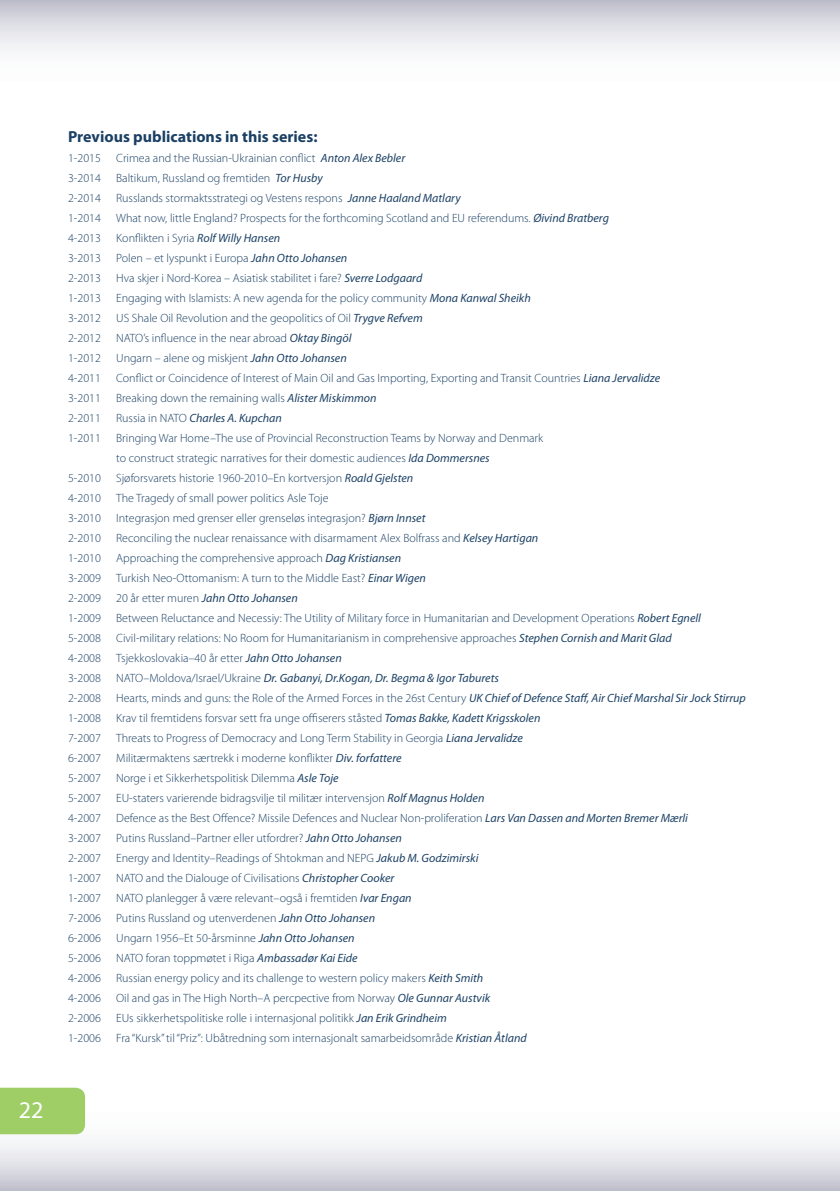
<style>
.page{position:relative;width:840px;height:1191px;background:#fff}
.page>*{position:absolute;margin:0;border:0;box-sizing:border-box;transform-origin:0 0}
.t1{font:24px "Myriad Pro";color:#fff}
.Endnotetittel{font:700 16px "Myriad Pro";color:#1b4064}
.Previous_pub{font:300 12px "Myriad Pro";color:#1b4064}
.Previous_pub-2{font:italic 12px "Myriad Pro";color:#1b4064}
.s1{font-weight:400;font-style:italic}
.s2{font-weight:300;font-style:normal}
</style>
<div class="page">
<svg style="left:0;top:1112px;width:839px;height:79px"></svg>
<svg style="left:0;top:0;width:839px;height:50px"></svg>
<div style="left:0;top:1087px;width:85px;height:47px;background:#9fce66"></div>
<h1 class="t1" style="left:19px;top:1094px;width:26px">22</h1>
<p class="Endnotetittel" style="left:68px;top:126px;width:251px">Previous publications in this series:</p>
<p class="Previous_pub" style="left:68px;top:151px;width:34px">1-2015</p>
<p class="Previous_pub" style="left:116px;top:151px;width:290px">Crimea and the Russian-Ukrainian conflict <span class="s1">Anton Alex Bebler</span></p>
<p class="Previous_pub" style="left:68px;top:171px;width:34px">3-2014</p>
<p class="Previous_pub" style="left:116px;top:171px;width:208px">Baltikum, Russland og fremtiden <span class="s1">Tor Husby</span></p>
<p class="Previous_pub" style="left:68px;top:191px;width:34px">2-2014</p>
<p class="Previous_pub" style="left:116px;top:191px;width:346px">Russlands stormaktsstrategi og Vestens respons <span class="s1">Janne Haaland Matlary</span></p>
<p class="Previous_pub" style="left:68px;top:211px;width:34px">1-2014</p>
<p class="Previous_pub" style="left:116px;top:211px;width:494px">What now, little England? Prospects for the forthcoming Scotland and EU referendums. <span class="s1">Øivind Bratberg</span></p>
<p class="Previous_pub" style="left:68px;top:231px;width:34px">4-2013</p>
<p class="Previous_pub" style="left:116px;top:231px;width:165px">Konflikten i Syria <span class="s1">Rolf Willy Hansen</span></p>
<p class="Previous_pub" style="left:68px;top:251px;width:34px">3-2013</p>
<p class="Previous_pub" style="left:116px;top:251px;width:232px">Polen – et lyspunkt i Europa <span class="s1">Jahn Otto Johansen</span></p>
<p class="Previous_pub" style="left:68px;top:271px;width:34px">2-2013</p>
<p class="Previous_pub" style="left:116px;top:271px;width:307px">Hva skjer i Nord-Korea – Asiatisk stabilitet i fare? <span class="s1">Sverre Lodgaard</span></p>
<p class="Previous_pub" style="left:68px;top:291px;width:34px">1-2013</p>
<p class="Previous_pub" style="left:116px;top:291px;width:416px">Engaging with Islamists: A new agenda for the policy community <span class="s1">Mona Kanwal Sheikh</span></p>
<p class="Previous_pub" style="left:68px;top:311px;width:34px">3-2012</p>
<p class="Previous_pub" style="left:116px;top:311px;width:308px">US Shale Oil Revolution and the geopolitics of Oil <span class="s1">Trygve Refvem</span></p>
<p class="Previous_pub" style="left:68px;top:331px;width:34px">2-2012</p>
<p class="Previous_pub" style="left:116px;top:331px;width:237px">NATO’s influence in the near abroad <span class="s1">Oktay Bingöl</span></p>
<p class="Previous_pub" style="left:68px;top:351px;width:34px">1-2012</p>
<p class="Previous_pub" style="left:116px;top:351px;width:232px">Ungarn – alene og miskjent <span class="s1">Jahn Otto Johansen</span></p>
<p class="Previous_pub" style="left:68px;top:371px;width:34px">4-2011</p>
<p class="Previous_pub" style="left:116px;top:371px;width:545px">Conflict or Coincidence of Interest of Main Oil and Gas Importing, Exporting and Transit Countries <span class="s1">Liana Jervalidze</span></p>
<p class="Previous_pub" style="left:68px;top:391px;width:34px">3-2011</p>
<p class="Previous_pub" style="left:116px;top:391px;width:262px">Breaking down the remaining walls <span class="s1">Alister Miskimmon</span></p>
<p class="Previous_pub" style="left:68px;top:411px;width:34px">2-2011</p>
<p class="Previous_pub-2" style="left:116px;top:410px;width:167px"><span class="s2">Russia in NATO</span> Charles A. Kupchan</p>
<p class="Previous_pub" style="left:68px;top:431px;width:34px">1-2011</p>
<p class="Previous_pub" style="left:116px;top:431px;width:428px">Bringing War Home–The use of Provincial Reconstruction Teams by Norway and Denmark</p>
<p class="Previous_pub" style="left:116px;top:451px;width:375px">to construct strategic narratives for their domestic audiences <span class="s1">Ida Dommersnes</span></p>
<p class="Previous_pub" style="left:68px;top:471px;width:34px">5-2010</p>
<p class="Previous_pub" style="left:116px;top:471px;width:298px">Sjøforsvarets historie 1960-2010–En kortversjon <span class="s1">Roald Gjelsten</span></p>
<p class="Previous_pub" style="left:68px;top:491px;width:34px">4-2010</p>
<p class="Previous_pub" style="left:116px;top:491px;width:214px">The Tragedy of small power politics Asle Toje</p>
<p class="Previous_pub" style="left:68px;top:511px;width:34px">3-2010</p>
<p class="Previous_pub" style="left:116px;top:511px;width:310px">Integrasjon med grenser eller grenseløs integrasjon? <span class="s1">Bjørn Innset</span></p>
<p class="Previous_pub" style="left:68px;top:531px;width:34px">2-2010</p>
<p class="Previous_pub" style="left:116px;top:531px;width:423px">Reconciling the nuclear renaissance with disarmament Alex Bolfrass and <span class="s1">Kelsey Hartigan</span></p>
<p class="Previous_pub" style="left:68px;top:551px;width:34px">1-2010</p>
<p class="Previous_pub" style="left:116px;top:551px;width:286px">Approaching the comprehensive approach <span class="s1">Dag Kristiansen</span></p>
<p class="Previous_pub" style="left:68px;top:571px;width:34px">3-2009</p>
<p class="Previous_pub" style="left:116px;top:571px;width:311px">Turkish Neo-Ottomanism: A turn to the Middle East? <span class="s1">Einar Wigen</span></p>
<p class="Previous_pub" style="left:68px;top:591px;width:34px">2-2009</p>
<p class="Previous_pub-2" style="left:116px;top:590px;width:183px"><span class="s2">20 år etter muren</span> Jahn Otto Johansen</p>
<p class="Previous_pub" style="left:68px;top:611px;width:34px">1-2009</p>
<p class="Previous_pub" style="left:116px;top:611px;width:586px">Between Reluctance and Necessiy: The Utility of Military force in Humanitarian and Development Operations <span class="s1">Robert Egnell</span></p>
<p class="Previous_pub" style="left:68px;top:631px;width:34px">5-2008</p>
<p class="Previous_pub" style="left:116px;top:631px;width:556px">Civil-military relations: No Room for Humanitarianism in comprehensive approaches <span class="s1">Stephen Cornish and Marit Glad</span></p>
<p class="Previous_pub" style="left:68px;top:651px;width:34px">4-2008</p>
<p class="Previous_pub" style="left:116px;top:651px;width:227px">Tsjekkoslovakia–40 år etter <span class="s1">Jahn Otto Johansen</span></p>
<p class="Previous_pub" style="left:68px;top:671px;width:34px">3-2008</p>
<p class="Previous_pub-2" style="left:116px;top:670px;width:384px"><span class="s2">NATO–Moldova/Israel/Ukraine</span> Dr. Gabanyi, Dr.Kogan, Dr. Begma &amp; Igor Taburets</p>
<p class="Previous_pub" style="left:68px;top:691px;width:34px">2-2008</p>
<p class="Previous_pub" style="left:116px;top:691px;width:630px">Hearts, minds and guns: the Role of the Armed Forces in the 26st Century <span class="s1">UK Chief of Defence Staff, Air Chief Marshal Sir Jock Stirrup</span></p>
<p class="Previous_pub" style="left:68px;top:711px;width:34px">1-2008</p>
<p class="Previous_pub" style="left:116px;top:711px;width:425px">Krav til fremtidens forsvar sett fra unge offiserers ståsted <span class="s1">Tomas Bakke, Kadett Krigsskolen</span></p>
<p class="Previous_pub" style="left:68px;top:731px;width:34px">7-2007</p>
<p class="Previous_pub" style="left:116px;top:731px;width:408px">Threats to Progress of Democracy and Long Term Stability in Georgia <span class="s1">Liana Jervalidze</span></p>
<p class="Previous_pub" style="left:68px;top:751px;width:34px">6-2007</p>
<p class="Previous_pub" style="left:116px;top:751px;width:287px">Militærmaktens særtrekk i moderne konflikter <span class="s1">Div. forfattere</span></p>
<p class="Previous_pub" style="left:68px;top:771px;width:34px">5-2007</p>
<p class="Previous_pub" style="left:116px;top:771px;width:224px">Norge i et Sikkerhetspolitisk Dilemma <span class="s1">Asle Toje</span></p>
<p class="Previous_pub" style="left:68px;top:791px;width:34px">5-2007</p>
<p class="Previous_pub" style="left:116px;top:791px;width:369px">EU-staters varierende bidragsvilje til militær intervensjon <span class="s1">Rolf Magnus Holden</span></p>
<p class="Previous_pub" style="left:68px;top:811px;width:34px">4-2007</p>
<p class="Previous_pub" style="left:116px;top:811px;width:573px">Defence as the Best Offence? Missile Defences and Nuclear Non-proliferation <span class="s1">Lars Van Dassen and Morten Bremer Mærli</span></p>
<p class="Previous_pub" style="left:68px;top:831px;width:34px">3-2007</p>
<p class="Previous_pub" style="left:116px;top:831px;width:287px">Putins Russland–Partner eller utfordrer? <span class="s1">Jahn Otto Johansen</span></p>
<p class="Previous_pub" style="left:68px;top:851px;width:34px">2-2007</p>
<p class="Previous_pub" style="left:116px;top:851px;width:364px">Energy and Identity–Readings of Shtokman and NEPG <span class="s1">Jakub M. Godzimirski</span></p>
<p class="Previous_pub" style="left:68px;top:871px;width:34px">1-2007</p>
<p class="Previous_pub" style="left:116px;top:871px;width:279px">NATO and the Dialouge of Civilisations <span class="s1">Christopher Cooker</span></p>
<p class="Previous_pub" style="left:68px;top:891px;width:34px">1-2007</p>
<p class="Previous_pub" style="left:116px;top:891px;width:297px">NATO planlegger å være relevant–også i fremtiden <span class="s1">Ivar Engan</span></p>
<p class="Previous_pub" style="left:68px;top:911px;width:34px">7-2006</p>
<p class="Previous_pub" style="left:116px;top:911px;width:260px">Putins Russland og utenverdenen <span class="s1">Jahn Otto Johansen</span></p>
<p class="Previous_pub" style="left:68px;top:931px;width:34px">6-2006</p>
<p class="Previous_pub" style="left:116px;top:931px;width:240px">Ungarn 1956–Et 50-årsminne <span class="s1">Jahn Otto Johansen</span></p>
<p class="Previous_pub" style="left:68px;top:951px;width:34px">5-2006</p>
<p class="Previous_pub" style="left:116px;top:951px;width:243px">NATO foran toppmøtet i Riga <span class="s1">Ambassadør Kai Eide</span></p>
<p class="Previous_pub" style="left:68px;top:971px;width:34px">4-2006</p>
<p class="Previous_pub" style="left:116px;top:971px;width:368px">Russian energy policy and its challenge to western policy makers <span class="s1">Keith Smith</span></p>
<p class="Previous_pub" style="left:68px;top:991px;width:34px">4-2006</p>
<p class="Previous_pub" style="left:116px;top:991px;width:375px">Oil and gas in The High North–A percpective from Norway <span class="s1">Ole Gunnar Austvik</span></p>
<p class="Previous_pub" style="left:68px;top:1011px;width:34px">2-2006</p>
<p class="Previous_pub" style="left:116px;top:1011px;width:332px">EUs sikkerhetspolitiske rolle i internasjonal politikk <span class="s1">Jan Erik Grindheim</span></p>
<p class="Previous_pub" style="left:68px;top:1031px;width:34px">1-2006</p>
<p class="Previous_pub" style="left:116px;top:1031px;width:412px">Fra “Kursk” til “Priz”: Ubåtredning som internasjonalt samarbeidsområde <span class="s1">Kristian Åtland</span></p>
</div>
